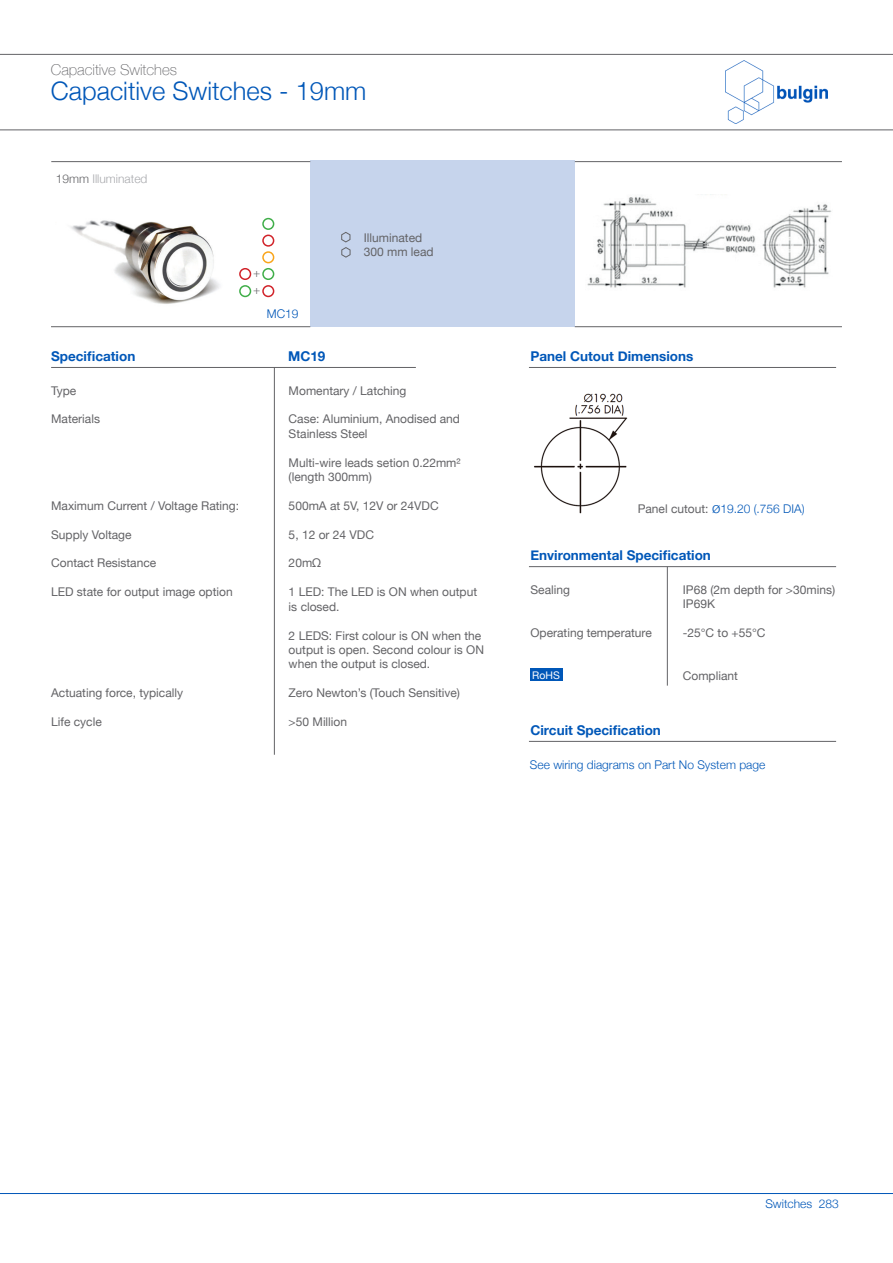
<style>
.page{position:relative;width:893px;height:1263px;background:#fff}
.page>*{position:absolute;margin:0;border:0;box-sizing:border-box;transform-origin:0 0}
.t1{font:300 25.5px "Helvetica Neue";color:#0057b8}
.t2{font:100 15px "Helvetica Neue";color:#636366}
.t3{font:700 13.5px "Helvetica Neue";color:#0057b8}
.t4{font:12px/14.4px "Helvetica Neue";color:#636366}
.t5{font:300 12px "Helvetica Neue";color:#0057b8}
.t6{font:300 12px "Helvetica Neue";color:#a8a9ad}
.t7{font:300 12px "Helvetica Neue";color:#636366}
.t8{font:10.5px "Helvetica Neue";color:#fff}
.s1{color:#636366}
.s2{font-weight:400;color:#636366}
.s3{font-size:15px}
</style>
<div class="page">
<hr style="left:0;top:1193px;width:893px;height:1px;background:#0057b8">
<img style="left:726px;top:61px;width:101px;height:63px">
<hr style="left:0;top:54px;width:893px;height:1px;background:#636366">
<hr style="left:0;top:129px;width:893px;height:1px;background:#636366">
<img style="left:71px;top:217px;width:204px;height:87px">
<div style="left:239px;top:268px;width:12px;height:12px;border:2px solid #d1232a;border-radius:50%"></div>
<div style="left:262px;top:268px;width:12px;height:12px;border:2px solid #40ae49;border-radius:50%"></div>
<div style="left:262px;top:235px;width:12px;height:12px;border:2px solid #d1232a;border-radius:50%"></div>
<div style="left:262px;top:251px;width:12px;height:12px;border:2px solid #f9a51b;border-radius:50%"></div>
<div style="left:262px;top:218px;width:12px;height:12px;border:2px solid #40ae49;border-radius:50%"></div>
<div style="left:310px;top:161px;width:265px;height:166px;background:#c6d4ec"></div>
<hr style="left:575px;top:161px;width:267px;height:1px;background:#636366">
<hr style="left:575px;top:326px;width:267px;height:1px;background:#636366">
<hr style="left:51px;top:326px;width:259px;height:1px;background:#636366">
<hr style="left:51px;top:161px;width:259px;height:1px;background:#636366">
<svg style="left:341px;top:232px;width:10px;height:26px"></svg>
<hr style="left:667px;top:567px;width:1px;height:119px;background:#636366">
<div style="left:530px;top:668px;width:33px;height:13px;background:#0057b8"></div>
<hr style="left:529px;top:566px;width:307px;height:1px;background:#636366">
<hr style="left:529px;top:741px;width:307px;height:1px;background:#636366">
<hr style="left:51px;top:367px;width:365px;height:1px;background:#636366">
<hr style="left:274px;top:367px;width:1px;height:388px;background:#636366">
<hr style="left:529px;top:367px;width:307px;height:1px;background:#636366">
<img style="left:587px;top:196px;width:245px;height:92px">
<img style="left:534px;top:393px;width:94px;height:121px">
<div style="left:262px;top:285px;width:12px;height:12px;border:2px solid #d1232a;border-radius:50%"></div>
<div style="left:239px;top:285px;width:12px;height:12px;border:2px solid #40ae49;border-radius:50%"></div>
<p class="t2" style="left:51px;top:59px;width:128px">Capacitive Switches</p>
<p class="t1" style="left:51px;top:70px;width:317px">Capacitive Switches - 19mm</p>
<p class="t6" style="left:56px;top:169px;width:93px"><span class="s1">19mm</span> Illuminated</p>
<p class="t7" style="left:253px;top:263px;width:9px">+</p>
<p class="t7" style="left:253px;top:280px;width:9px">+</p>
<p class="t5" style="left:267px;top:304px;width:33px">MC19</p>
<p class="t4" style="left:364px;top:231px;width:60px">Illuminated</p>
<p class="t4" style="left:364px;top:245px;width:71px">300 mm lead</p>
<p class="t3" style="left:51px;top:346px;width:86px">Specification</p>
<p class="t3" style="left:288px;top:346px;width:39px">MC19</p>
<p class="t3" style="left:530px;top:346px;width:164px">Panel Cutout Dimensions</p>
<p class="t4" style="left:51px;top:384px;width:27px">Type</p>
<p class="t4" style="left:51px;top:413px;width:50px">Materials</p>
<p class="t4" style="left:51px;top:499px;width:190px">Maximum Current / Voltage Rating:</p>
<p class="t4" style="left:51px;top:528px;width:82px">Supply Voltage</p>
<p class="t4" style="left:51px;top:557px;width:107px">Contact Resistance</p>
<p class="t4" style="left:51px;top:585px;width:183px">LED state for output image option</p>
<p class="t4" style="left:51px;top:686px;width:134px">Actuating force, typically</p>
<p class="t4" style="left:51px;top:715px;width:52px">Life cycle</p>
<p class="t4" style="left:289px;top:384px;width:119px">Momentary / Latching</p>
<p class="t4" style="left:289px;top:413px;width:173px">Case: Aluminium, Anodised and<br>Stainless Steel</p>
<p class="t4" style="left:289px;top:456px;width:173px">Multi-wire leads setion 0.22mm²</p>
<p class="t4" style="left:289px;top:470px;width:85px">(length 300mm)</p>
<p class="t4" style="left:289px;top:499px;width:152px">500mA at 5V, 12V or 24VDC</p>
<p class="t4" style="left:289px;top:528px;width:87px">5, 12 or 24 VDC</p>
<p class="t4" style="left:289px;top:557px;width:34px">20mΩ</p>
<p class="t4" style="left:289px;top:585px;width:190px">1 LED: The LED is ON when output is closed.</p>
<p class="t4" style="left:289px;top:629px;width:197px">2 LEDS: First colour is ON when the output is open. Second colour is ON when the output is closed.</p>
<p class="t4" style="left:289px;top:686px;width:173px">Zero Newton’s (Touch Sensitive)</p>
<p class="t4" style="left:289px;top:715px;width:60px">&gt;50 Million</p>
<p class="t5" style="left:638px;top:499px;width:168px"><span class="s2">Panel cutout:</span> <span class="s3">ø</span>19.20 (.756 DIA)</p>
<p class="t3" style="left:530px;top:545px;width:182px">Environmental Specification</p>
<p class="t4" style="left:530px;top:583px;width:41px">Sealing</p>
<p class="t4" style="left:530px;top:626px;width:123px">Operating temperature</p>
<p class="t8" style="left:532px;top:667px;width:29px">RoHS</p>
<p class="t4" style="left:683px;top:583px;width:154px">IP68 (2m depth for &gt;30mins)</p>
<p class="t4" style="left:683px;top:597px;width:34px">IP69K</p>
<p class="t4" style="left:683px;top:626px;width:84px">-25°C to +55°C</p>
<p class="t4" style="left:683px;top:669px;width:57px">Compliant</p>
<p class="t3" style="left:530px;top:720px;width:132px">Circuit Specification</p>
<p class="t5" style="left:530px;top:755px;width:237px">See wiring diagrams on Part No System page</p>
<p class="t5" style="left:765px;top:1194px;width:75px">Switches 283</p>
</div>
